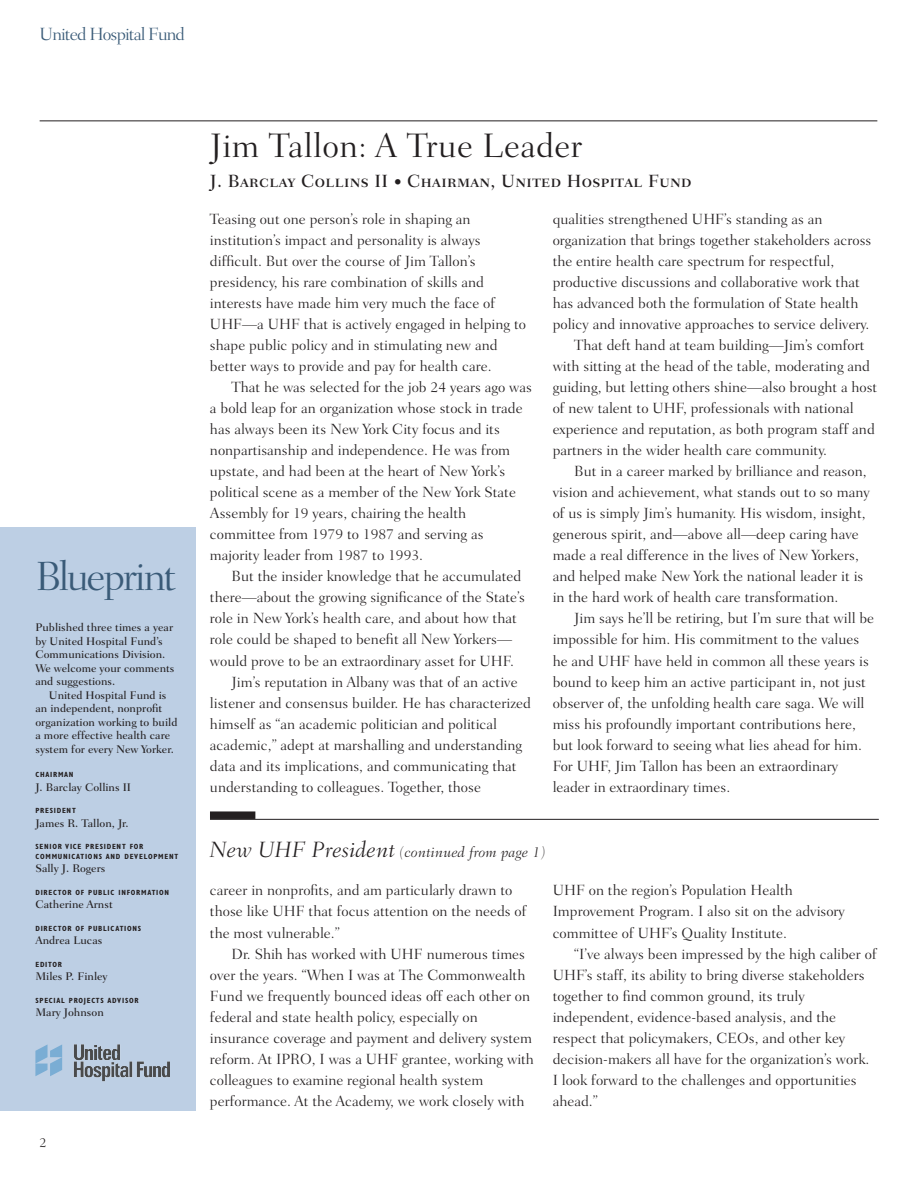
<style>
.page{position:relative;width:917px;height:1187px;background:#fff}
.page>*{position:absolute;margin:0;border:0;box-sizing:border-box;transform-origin:0 0}
.t1{font:300 41.55px "Fairfield LH";letter-spacing:-.055em;color:#3a5b78}
.t2{font:300 34.5px "Fairfield LH";letter-spacing:.01em;color:#231f20}
.t3{font:18px "Fairfield LH Medium SC";letter-spacing:.02em;color:#231f20}
.t4{font:300 18px "Fairfield LH";letter-spacing:-.05em;color:#3a5b78}
.t5{font:300 15px/21px "Fairfield LH";color:#231f20}
.t6{font:italic 300 15px "Fairfield LH";letter-spacing:.01em;color:#231f20}
.t7{font:300 13.5px "Fairfield LH";color:#231f20}
.t8{font:500 11.25px/13.5px "Fairfield LH";color:#231f20}
.t9{font:700 condensed 7.5px/9px "Gill Sans";letter-spacing:.1em;color:#231f20}
.s1{font-size:15px}
.s2{font-size:22.5px}
</style>
<div class="page">
<div style="left:0;top:527px;width:196px;height:583px;background:#bdcfe4"></div>
<img style="left:74px;top:1044px;width:95px;height:38px">
<svg style="left:35px;top:1044px;width:27px;height:32px"></svg>
<hr style="left:40px;top:121px;width:837px;height:1px;background:#231f20">
<div style="left:210px;top:811px;width:45px;height:7px;background:#231f20"></div>
<hr style="left:210px;top:819px;width:668px;height:1px;background:#231f20">
<p class="t4" style="left:40px;top:23px;width:147px">United Hospital Fund</p>
<h1 class="t1" style="left:35px;top:552px;width:143px">Blueprint</h1>
<p class="t8" style="left:35px;top:620px;width:140px">Published three times a year by United Hospital Fund’s<br>Communications Division.<br>We welcome your comments and suggestions.</p>
<p class="t8" style="left:35px;top:688px;width:143px;text-indent:14px">United Hospital Fund is an independent, nonprofit organization working to build a more effective health care system for every New Yorker.</p>
<p class="t9" style="left:35px;top:770px;width:40px">CHAIRMAN</p>
<p class="t8" style="left:35px;top:780px;width:97px">J. Barclay Collins II</p>
<p class="t9" style="left:35px;top:806px;width:42px">PRESIDENT</p>
<p class="t8" style="left:35px;top:816px;width:95px">James R. Tallon, Jr.</p>
<p class="t9" style="left:35px;top:842px;width:144px">SENIOR VICE PRESIDENT FOR<br>COMMUNICATIONS AND DEVELOPMENT</p>
<p class="t8" style="left:35px;top:861px;width:71px">Sally J. Rogers</p>
<p class="t9" style="left:35px;top:887px;width:135px">DIRECTOR OF PUBLIC INFORMATION</p>
<p class="t8" style="left:35px;top:897px;width:79px">Catherine Arnst</p>
<p class="t9" style="left:35px;top:923px;width:107px">DIRECTOR OF PUBLICATIONS</p>
<p class="t8" style="left:35px;top:933px;width:68px">Andrea Lucas</p>
<p class="t9" style="left:35px;top:959px;width:28px">EDITOR</p>
<p class="t8" style="left:35px;top:969px;width:74px">Miles P. Finley</p>
<p class="t9" style="left:35px;top:995px;width:105px">SPECIAL PROJECTS ADVISOR</p>
<p class="t8" style="left:35px;top:1005px;width:70px">Mary Johnson</p>
<p class="t7" style="left:40px;top:1134px;width:9px">2</p>
<h2 class="t2" style="left:210px;top:126px;width:373px">Jim Tallon: A True Leader</h2>
<p class="t3" style="left:210px;top:171px;width:483px">J. Barclay Collins II <span class="s1">•</span> Chairman, United Hospital Fund</p>
<p class="t5" style="left:210px;top:209px;width:317px">Teasing out one person’s role in shaping an institution’s impact and personality is always difficult. But over the course of Jim Tallon’s presidency, his rare combination of skills and interests have made him very much the face of UHF—a UHF that is actively engaged in helping to shape public policy and in stimulating new and better ways to provide and pay for health care.</p>
<p class="t5" style="left:210px;top:377px;width:323px;text-indent:22px">That he was selected for the job 24 years ago was a bold leap for an organization whose stock in trade has always been its New York City focus and its nonpartisanship and independence. He was from upstate, and had been at the heart of New York’s political scene as a member of the New York State Assembly for 19 years, chairing the health committee from 1979 to 1987 and serving as majority leader from 1987 to 1993.</p>
<p class="t5" style="left:231px;top:566px;width:291px">But the insider knowledge that he accumulated</p>
<p class="t5" style="left:210px;top:587px;width:316px">there—about the growing significance of the State’s</p>
<p class="t5" style="left:210px;top:608px;width:308px">role in New York’s health care, and about how that</p>
<p class="t5" style="left:210px;top:629px;width:303px">role could be shaped to benefit all New Yorkers—</p>
<p class="t5" style="left:210px;top:650px;width:305px">would prove to be an extraordinary asset for UHF.</p>
<p class="t5" style="left:231px;top:671px;width:287px">Jim’s reputation in Albany was that of an active</p>
<p class="t5" style="left:210px;top:692px;width:322px">listener and consensus builder. He has characterized</p>
<p class="t5" style="left:210px;top:713px;width:288px">himself as “an academic politician and political</p>
<p class="t5" style="left:210px;top:734px;width:313px">academic,” adept at marshalling and understanding</p>
<p class="t5" style="left:210px;top:755px;width:308px">data and its implications, and communicating that</p>
<p class="t5" style="left:210px;top:776px;width:272px">understanding to colleagues. Together, those</p>
<p class="t5" style="left:552px;top:209px;width:271px">qualities strengthened UHF’s standing as an</p>
<p class="t5" style="left:552px;top:230px;width:320px">organization that brings together stakeholders across</p>
<p class="t5" style="left:552px;top:251px;width:283px">the entire health care spectrum for respectful,</p>
<p class="t5" style="left:552px;top:272px;width:308px">productive discussions and collaborative work that</p>
<p class="t5" style="left:552px;top:293px;width:307px">has advanced both the formulation of State health</p>
<p class="t5" style="left:552px;top:314px;width:318px">policy and innovative approaches to service delivery.</p>
<p class="t5" style="left:574px;top:335px;width:291px">That deft hand at team building—Jim’s comfort</p>
<p class="t5" style="left:552px;top:356px;width:319px">with sitting at the head of the table, moderating and</p>
<p class="t5" style="left:552px;top:377px;width:326px">guiding, but letting others shine—also brought a host</p>
<p class="t5" style="left:552px;top:398px;width:302px">of new talent to UHF, professionals with national</p>
<p class="t5" style="left:552px;top:419px;width:323px">experience and reputation, as both program staff and</p>
<p class="t5" style="left:552px;top:440px;width:276px">partners in the wider health care community.</p>
<p class="t5" style="left:574px;top:461px;width:294px">But in a career marked by brilliance and reason,</p>
<p class="t5" style="left:552px;top:482px;width:318px">vision and achievement, what stands out to so many</p>
<p class="t5" style="left:552px;top:503px;width:314px">of us is simply Jim’s humanity. His wisdom, insight,</p>
<p class="t5" style="left:552px;top:524px;width:307px">generous spirit, and—above all—deep caring have</p>
<p class="t5" style="left:552px;top:545px;width:308px">made a real difference in the lives of New Yorkers,</p>
<p class="t5" style="left:552px;top:566px;width:312px">and helped make New York the national leader it is</p>
<p class="t5" style="left:552px;top:587px;width:287px">in the hard work of health care transformation.</p>
<p class="t5" style="left:574px;top:608px;width:301px">Jim says he’ll be retiring, but I’m sure that will be</p>
<p class="t5" style="left:552px;top:629px;width:308px">impossible for him. His commitment to the values</p>
<p class="t5" style="left:552px;top:650px;width:318px">he and UHF have held in common all these years is</p>
<p class="t5" style="left:552px;top:671px;width:314px">bound to keep him an active participant in, not just</p>
<p class="t5" style="left:552px;top:692px;width:313px">observer of, the unfolding health care saga. We will</p>
<p class="t5" style="left:552px;top:713px;width:304px">miss his profoundly important contributions here,</p>
<p class="t5" style="left:552px;top:734px;width:311px">but look forward to seeing what lies ahead for him.</p>
<p class="t5" style="left:552px;top:755px;width:287px">For UHF, Jim Tallon has been an extraordinary</p>
<p class="t5" style="left:552px;top:776px;width:179px">leader in extraordinary times.</p>
<p class="t6" style="left:210px;top:843px;width:337px"><span class="s2">New UHF President</span> (continued from page 1)</p>
<p class="t5" style="left:210px;top:880px;width:318px">career in nonprofits, and am particularly drawn to those like UHF that focus attention on the needs of the most vulnerable.”</p>
<p class="t5" style="left:210px;top:943px;width:325px;text-indent:22px">Dr. Shih has worked with UHF numerous times over the years. “When I was at The Commonwealth Fund we frequently bounced ideas off each other on federal and state health policy, especially on insurance coverage and payment and delivery system reform. At IPRO, I was a UHF grantee, working with colleagues to examine regional health system performance. At the Academy, we work closely with</p>
<p class="t5" style="left:552px;top:880px;width:294px">UHF on the region’s Population Health<br>Improvement Program. I also sit on the advisory committee of UHF’s Quality Institute.</p>
<p class="t5" style="left:552px;top:943px;width:325px;text-indent:22px">“I’ve always been impressed by the high caliber of UHF’s staff, its ability to bring diverse stakeholders together to find common ground, its truly independent, evidence-based analysis, and the respect that policymakers, CEOs, and other key decision-makers all have for the organization’s work.<br>I look forward to the challenges and opportunities ahead.”</p>
</div>
